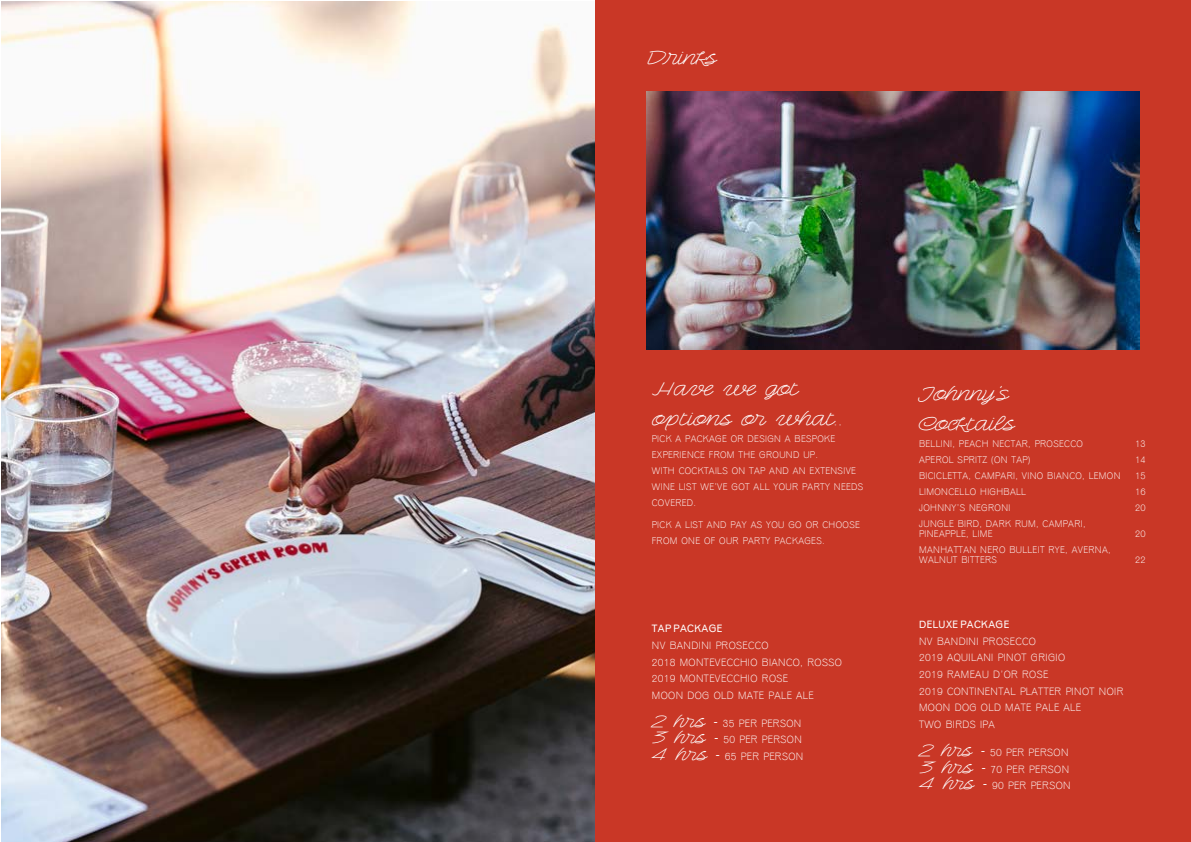
<style>
.page{position:relative;width:1191px;height:842px;background:#fff}
.page>*{position:absolute;margin:0;border:0;box-sizing:border-box;transform-origin:0 0}
.t1{font:40px/30px "Rachele Medium Super";color:#fff}
.t2{font:11px/16.7px "Venus Mager";letter-spacing:.04em;color:#fff}
.t3{font:11px "Venus Mdm";letter-spacing:.04em;color:#fff}
.t4{font:10px/16px "Venus Mager";letter-spacing:.04em;color:#fff}
.s1{font-family:"Rachele Medium Super";font-size:35px}
.s2{font-size:20px}
</style>
<div class="page">
<img style="left:1px;top:1px;width:594px;height:841px">
<div style="left:595px;top:0;width:596px;height:842px;background:#c93726"></div>
<img style="left:646px;top:91px;width:494px;height:259px">
<h1 class="t1" style="left:646px;top:38px;width:73px">Drinks</h1>
<h1 class="t1" style="left:653px;top:369px;width:193px">Have we got options or what..</h1>
<h1 class="t1" style="left:918px;top:374px;width:99px">Johnny’s<br>Cocktails</h1>
<p class="t4" style="left:919px;top:436px;width:165px">BELLINI, PEACH NECTAR, PROSECCO</p>
<p class="t4" style="left:1135px;top:436px;width:12px">13</p>
<p class="t4" style="left:919px;top:452px;width:113px">APEROL SPRITZ (ON TAP)</p>
<p class="t4" style="left:1135px;top:452px;width:12px">14</p>
<p class="t4" style="left:919px;top:468px;width:203px">BICICLETTA, CAMPARI, VINO BIANCO, LEMON</p>
<p class="t4" style="left:1135px;top:468px;width:12px">15</p>
<p class="t4" style="left:919px;top:484px;width:108px">LIMONCELLO HIGHBALL</p>
<p class="t4" style="left:1135px;top:484px;width:12px">16</p>
<p class="t4" style="left:919px;top:500px;width:93px">JOHNNY’S NEGRONI</p>
<p class="t4" style="left:1135px;top:500px;width:12px">20</p>
<p class="t4" style="left:919px;top:519px;width:168px;line-height:10px">JUNGLE BIRD, DARK RUM, CAMPARI,<br>PINEAPPLE, LIME</p>
<p class="t4" style="left:1135px;top:526px;width:12px">20</p>
<p class="t4" style="left:919px;top:545px;width:193px;line-height:10px">MANHATTAN NERO BULLEIT RYE, AVERNA,<br>WALNUT BITTERS</p>
<p class="t4" style="left:1135px;top:552px;width:12px">22</p>
<p class="t4" style="left:652px;top:431px;width:213px">PICK A PACKAGE OR DESIGN A BESPOKE<br>EXPERIENCE FROM THE GROUND UP.<br>WITH COCKTAILS ON TAP AND AN EXTENSIVE<br>WINE LIST WE’VE GOT ALL YOUR PARTY NEEDS<br>COVERED.</p>
<p class="t4" style="left:652px;top:517px;width:209px">PICK A LIST AND PAY AS YOU GO OR CHOOSE<br>FROM ONE OF OUR PARTY PACKAGES.</p>
<p class="t3" style="left:652px;top:622px;width:72px">TAP PACKAGE</p>
<p class="t2" style="left:652px;top:637px;width:191px">NV BANDINI PROSECCO<br>2018 MONTEVECCHIO BIANCO, ROSSO<br>2019 MONTEVECCHIO ROSE<br>MOON DOG OLD MATE PALE ALE</p>
<p class="t2" style="left:652px;top:715px;width:153px"><span class="s1">2 hrs</span> <span class="s2">-</span> 35 PER PERSON<br><span class="s1">3 hrs</span> <span class="s2">-</span> 50 PER PERSON<br><span class="s1">4 hrs</span> <span class="s2">-</span> 65 PER PERSON</p>
<p class="t3" style="left:919px;top:618px;width:92px">DELUXE PACKAGE</p>
<p class="t2" style="left:919px;top:633px;width:206px">NV BANDINI PROSECCO<br>2019 AQUILANI PINOT GRIGIO<br>2019 RAMEAU D’OR ROSE<br>2019 CONTINENTAL PLATTER PINOT NOIR<br>MOON DOG OLD MATE PALE ALE<br>TWO BIRDS IPA</p>
<p class="t2" style="left:919px;top:744px;width:153px"><span class="s1">2 hrs</span> <span class="s2">-</span> 50 PER PERSON<br><span class="s1">3 hrs</span> <span class="s2">-</span> 70 PER PERSON<br><span class="s1">4 hrs</span> <span class="s2">-</span> 90 PER PERSON</p>
</div>
